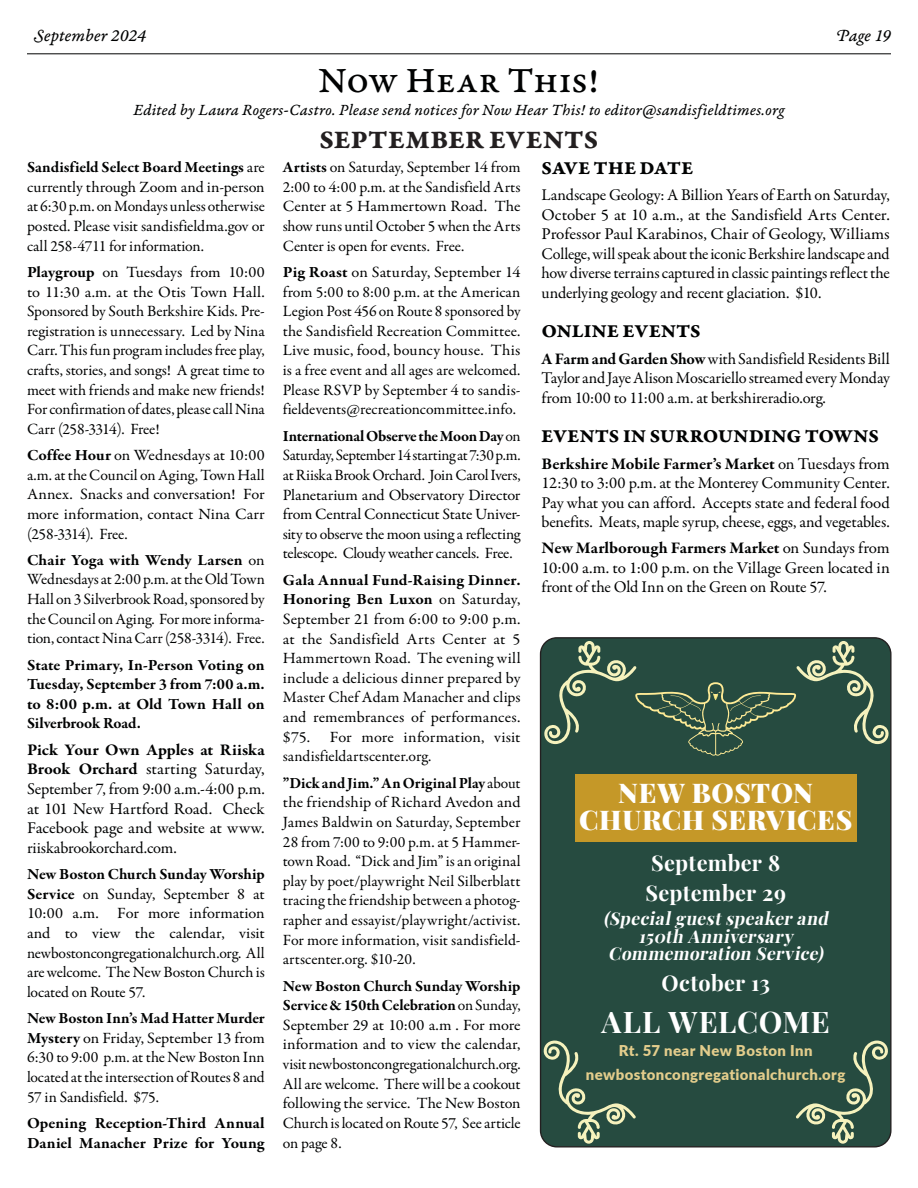
<style>
.page{position:relative;width:918px;height:1188px;background:#fff}
.page>*{position:absolute;margin:0;border:0;box-sizing:border-box;transform-origin:0 0}
.t1{font:37.5px "Garamond Premr Pro Med Capt";color:#010202}
.t2{font:700 29.85px "Playfair Display";letter-spacing:.025em;color:#fff}
.t3{font:900 27.15px/27.2px "Playfair Display";letter-spacing:.02em;color:#fff;text-align:center}
.t4{font:27px "Garamond Premr Pro Bd Capt";letter-spacing:.015em;color:#231f20}
.t5{font:700 21.75px/30.5px "Playfair Display";letter-spacing:.02em;color:#fff}
.t6{font:19.5px "Garamond Premr Pro Bd Capt";letter-spacing:.005em;color:#010202}
.t7{font:18px "Garamond Premr Pro It Capt";letter-spacing:-.005em;color:#010202}
.t8{font:italic 700 17.7px/17.7px "Playfair Display";color:#fff;text-align:center}
.t9{font:16.5px/19.5px "Garamond Premr Pro";letter-spacing:-.01em;color:#010202;text-align:justify}
.t10{font:16.5px/19.6px "Garamond Premr Pro";letter-spacing:-.01em;color:#010202;text-align:justify;scale:1.04 1}
.t11{font:16.5px "Garamond Premr Pro It Capt";letter-spacing:.005em;color:#010202}
.t12{font:15.75px/19.6px "Garamond Premr Pro";letter-spacing:-.005em;color:#010202;text-align:justify;scale:1.04 1}
.t13{font:15.75px/19.6px "Garamond Premr Pro";letter-spacing:-.005em;color:#010202;text-align:justify}
.t14{font:700 15.75px/19.6px "Garamond Premr Pro";color:#010202;text-align:justify;scale:1.04 1}
.t15{font:900 14.85px/23.7px "Lato";letter-spacing:.025em;color:#e3cd8c;text-align:center}
.s1{font-weight:700}
</style>
<div class="page">
<hr style="left:27px;top:54px;width:864px;height:1px;background:#010202">
<div style="left:541px;top:638px;width:350px;height:509px;background:#264b40;border-radius:16px"></div>
<svg style="left:543px;top:641px;width:346px;height:115px"></svg>
<svg style="left:543px;top:1040px;width:93px;height:104px"></svg>
<svg style="left:796px;top:1040px;width:93px;height:104px"></svg>
<div style="left:575px;top:774px;width:281px;height:68px;background:#c59828"></div>
<p class="t7" style="left:34px;top:25px;width:114px">September 2024</p>
<p class="t7" style="left:836px;top:25px;width:57px">Page 19</p>
<h1 class="t1" style="left:318px;top:58px;width:283px">Now Hear This!</h1>
<p class="t11" style="left:133px;top:100px;width:653px">Edited by Laura Rogers-Castro. Please send notices for Now Hear This! to editor@sandisfieldtimes.org</p>
<h3 class="t4" style="left:319px;top:124px;width:281px">SEPTEMBER EVENTS</h3>
<p class="t13" style="left:27px;top:158px;width:239px"><span class="s1">Sandisfield Select Board Meetings</span> are currently through Zoom and in-person at 6:30 p.m. on Mondays unless otherwise posted. Please visit sandisfieldma.gov or call 258-4711 for information.</p>
<p class="t12" style="left:27px;top:263px;width:230px"><span class="s1">Playgroup</span> on Tuesdays from 10:00 to 11:30 a.m. at the Otis Town Hall.<br>Sponsored by South Berkshire Kids. Pre&shy;registration is unnecessary. Led by Nina Carr. This fun program includes free play, crafts, stories, and songs! A great time to meet with friends and make new friends!<br>For confirmation of dates, please call Nina Carr (258-3314). Free!</p>
<p class="t12" style="left:27px;top:446px;width:230px"><span class="s1">Coffee Hour</span> on Wednesdays at 10:00 a.m. at the Council on Aging, Town Hall Annex. Snacks and conversation! For more information, contact Nina Carr (258-3314). Free.</p>
<p class="t12" style="left:27px;top:550px;width:230px"><span class="s1">Chair Yoga with Wendy Larsen</span> on Wednesdays at 2:00 p.m. at the Old Town Hall on 3 Silverbrook Road, sponsored by the Council on Aging. For more informa&shy;tion, contact Nina Carr (258-3314). Free.</p>
<p class="t14" style="left:27px;top:655px;width:230px">State Primary, In-Person Voting on Tuesday, September 3 from 7:00 a.m. to 8:00 p.m. at Old Town Hall on Silverbrook Road.</p>
<p class="t10" style="left:27px;top:740px;width:230px"><span class="s1">Pick Your Own Apples at Riiska Brook Orchard</span> starting Saturday, September 7, from 9:00 a.m.-4:00 p.m. at 101 New Hartford Road. Check Facebook page and website at www. riiskabrookorchard.com.</p>
<p class="t12" style="left:27px;top:865px;width:230px"><span class="s1">New Boston Church Sunday Worship Service</span> on Sunday, September 8 at 10:00 a.m. For more information and to view the calendar, visit newbostoncongregationalchurch.org. All are welcome. The New Boston Church is located on Route 57.</p>
<p class="t13" style="left:27px;top:1009px;width:239px"><span class="s1">New Boston Inn’s Mad Hatter Murder Mystery</span> on Friday, September 13 from 6:30 to 9:00 p.m. at the New Boston Inn located at the intersection of Routes 8 and 57 in Sandisfield. $75.</p>
<p class="t14" style="left:27px;top:1113px;width:230px">Opening Reception-Third Annual<br>Daniel Manacher Prize for Young</p>
<p class="t13" style="left:283px;top:158px;width:239px"><span class="s1">Artists</span> on Saturday, September 14 from 2:00 to 4:00 p.m. at the Sandisfield Arts Center at 5 Hammertown Road. The show runs until October 5 when the Arts Center is open for events. Free.</p>
<p class="t12" style="left:283px;top:263px;width:230px"><span class="s1">Pig Roast</span> on Saturday, September 14 from 5:00 to 8:00 p.m. at the American Legion Post 456 on Route 8 sponsored by the Sandisfield Recreation Committee.<br>Live music, food, bouncy house. This is a free event and all ages are welcomed.<br>Please RSVP by September 4 to sandis&shy;fieldevents@recreationcommittee.info.</p>
<p class="t13" style="left:283px;top:426px;width:240px"><span class="s1">International Observe the Moon Day</span> on Saturday, September 14 starting at 7:30 p.m. at Riiska Brook Orchard. Join Carol Ivers, Planetarium and Observatory Director from Central Connecticut State Univer&shy;sity to observe the moon using a reflecting telescope. Cloudy weather cancels. Free.</p>
<p class="t12" style="left:283px;top:570px;width:230px"><span class="s1">Gala Annual Fund-Raising Dinner.<br>Honoring Ben Luxon</span> on Saturday, September 21 from 6:00 to 9:00 p.m. at the Sandisfield Arts Center at 5<br>Hammertown Road. The evening will include a delicious dinner prepared by Master Chef Adam Manacher and clips and remembrances of performances. $75. For more information, visit sandisfieldartscenter.org.</p>
<p class="t13" style="left:283px;top:773px;width:239px"><span class="s1">”Dick and Jim.” An Original Play</span> about the friendship of Richard Avedon and James Baldwin on Saturday, September 28 from 7:00 to 9:00 p.m. at 5 Hammer&shy;town Road. “Dick and Jim” is an original play by poet/playwright Neil Silberblatt tracing the friendship between a photog&shy;rapher and essayist/playwright/activist.<br>For more information, visit sandisfield&shy;artscenter.org. $10-20.</p>
<p class="t13" style="left:283px;top:976px;width:239px"><span class="s1">New Boston Church Sunday Worship Service &amp; 150th Celebration</span> on Sunday, September 29 at 10:00 a.m . For more information and to view the calendar, visit newbostoncongregationalchurch.org.<br>All are welcome. There will be a cookout following the service. The New Boston Church is located on Route 57, See article on page 8.</p>
<p class="t6" style="left:542px;top:156px;width:153px">SAVE THE DATE</p>
<p class="t9" style="left:542px;top:185px;width:350px">Landscape Geology: A Billion Years of Earth on Saturday, October 5 at 10 a.m., at the Sandisfield Arts Center.<br>Professor Paul Karabinos, Chair of Geology, Williams College, will speak about the iconic Berkshire landscape and how diverse terrains captured in classic paintings reflect the underlying geology and recent glaciation. $10.</p>
<p class="t6" style="left:542px;top:320px;width:161px">ONLINE EVENTS</p>
<p class="t9" style="left:542px;top:349px;width:350px"><span class="s1">A Farm and Garden Show</span> with Sandisfield Residents Bill Taylor and Jaye Alison Moscariello streamed every Monday from 10:00 to 11:00 a.m. at berkshireradio.org.</p>
<p class="t6" style="left:542px;top:425px;width:339px">EVENTS IN SURROUNDING TOWNS</p>
<p class="t9" style="left:542px;top:454px;width:350px"><span class="s1">Berkshire Mobile Farmer’s Market</span> on Tuesdays from 12:30 to 3:00 p.m. at the Monterey Community Center.<br>Pay what you can afford. Accepts state and federal food benefits. Meats, maple syrup, cheese, eggs, and vegetables.</p>
<p class="t9" style="left:542px;top:539px;width:350px"><span class="s1">New Marlborough Farmers Market</span> on Sundays from 10:00 a.m. to 1:00 p.m. on the Village Green located in front of the Old Inn on the Green on Route 57.</p>
<h3 class="t3" style="left:579px;top:779px;width:275px">NEW BOSTON<br>CHURCH SERVICES</h3>
<h3 class="t5" style="left:645px;top:846px;width:142px">September 8<br>September 29</h3>
<p class="t8" style="left:603px;top:908px;width:230px">(Specialguestspeaker and<br>150th Anniversary<br>Commemoration Service)</p>
<h3 class="t5" style="left:661px;top:966px;width:110px">October 13</h3>
<h2 class="t2" style="left:602px;top:998px;width:230px">ALL WELCOME</h2>
<p class="t15" style="left:586px;top:1038px;width:261px">Rt. 57 near New Boston Inn newbostoncongregationalchurch.org</p>
</div>
